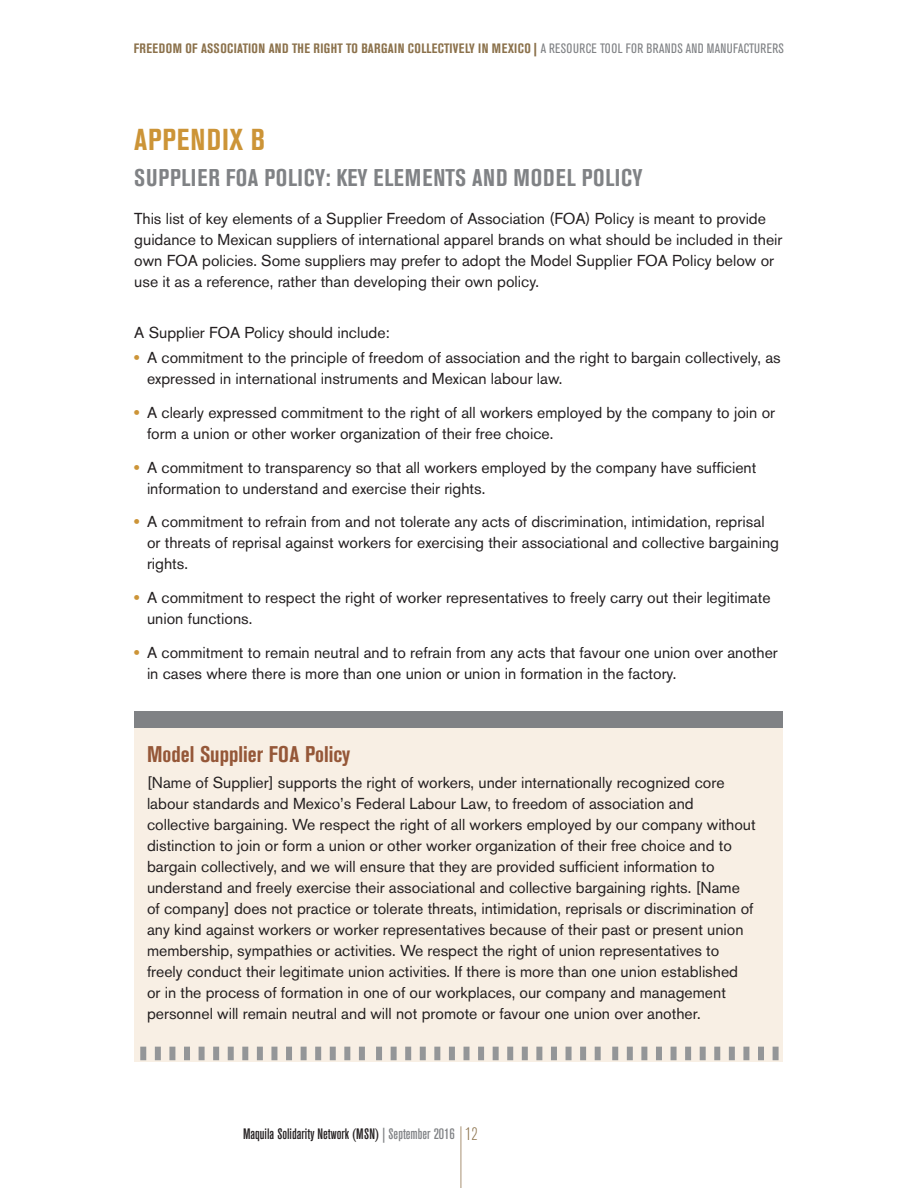
<style>
.page{position:relative;width:918px;height:1188px;background:#fff}
.page>*{position:absolute;margin:0;border:0;box-sizing:border-box;transform-origin:0 0}
.t1{font:700 condensed 30px "Akzidenz Grotesk BE";letter-spacing:.02em;color:#cc9437}
.t2{font:700 condensed 24px "Akzidenz Grotesk BE";letter-spacing:.03em;color:#808285}
.t3{font:700 condensed 22.5px "Akzidenz Grotesk BE";color:#955738}
.t4{font:15.75px/21px "Akzidenz Grotesk BE";color:#231f20}
.t5{font:500 condensed 15px "Akzidenz Grotesk BE";color:#231f20}
.t6{font:700 condensed 13.5px "Akzidenz Grotesk BE";letter-spacing:.035em;color:#8b714b}
.s1{font-weight:800;font-stretch:normal}
.s2{font-weight:400;color:#808285}
.s3{font-weight:800;color:#cc9437}
.s4{color:#808285}
.s5{font-weight:300;font-size:18px;color:#8b714b}
</style>
<div class="page">
<hr style="left:460px;top:1126px;width:1px;height:62px;background:#b29e83">
<div style="left:134px;top:726px;width:648px;height:336px;background:#f8efe4"></div>
<div style="left:134px;top:711px;width:648px;height:17px;background:#808285"></div>
<div style="left:359px;top:1047px;width:6px;height:13px;background:#949698"></div>
<div style="left:344px;top:1047px;width:6px;height:13px;background:#949698"></div>
<div style="left:330px;top:1047px;width:6px;height:13px;background:#949698"></div>
<div style="left:315px;top:1047px;width:6px;height:13px;background:#949698"></div>
<div style="left:301px;top:1047px;width:6px;height:13px;background:#949698"></div>
<div style="left:286px;top:1047px;width:6px;height:13px;background:#949698"></div>
<div style="left:271px;top:1047px;width:6px;height:13px;background:#949698"></div>
<div style="left:257px;top:1047px;width:6px;height:13px;background:#949698"></div>
<div style="left:242px;top:1047px;width:6px;height:13px;background:#949698"></div>
<div style="left:228px;top:1047px;width:6px;height:13px;background:#949698"></div>
<div style="left:213px;top:1047px;width:6px;height:13px;background:#949698"></div>
<div style="left:199px;top:1047px;width:6px;height:13px;background:#949698"></div>
<div style="left:184px;top:1047px;width:6px;height:13px;background:#949698"></div>
<div style="left:169px;top:1047px;width:6px;height:13px;background:#949698"></div>
<div style="left:155px;top:1047px;width:6px;height:13px;background:#949698"></div>
<div style="left:140px;top:1047px;width:6px;height:13px;background:#949698"></div>
<div style="left:595px;top:1047px;width:6px;height:13px;background:#949698"></div>
<div style="left:580px;top:1047px;width:6px;height:13px;background:#949698"></div>
<div style="left:566px;top:1047px;width:6px;height:13px;background:#949698"></div>
<div style="left:551px;top:1047px;width:6px;height:13px;background:#949698"></div>
<div style="left:536px;top:1047px;width:6px;height:13px;background:#949698"></div>
<div style="left:522px;top:1047px;width:6px;height:13px;background:#949698"></div>
<div style="left:507px;top:1047px;width:6px;height:13px;background:#949698"></div>
<div style="left:493px;top:1047px;width:6px;height:13px;background:#949698"></div>
<div style="left:478px;top:1047px;width:6px;height:13px;background:#949698"></div>
<div style="left:464px;top:1047px;width:6px;height:13px;background:#949698"></div>
<div style="left:449px;top:1047px;width:6px;height:13px;background:#949698"></div>
<div style="left:434px;top:1047px;width:6px;height:13px;background:#949698"></div>
<div style="left:420px;top:1047px;width:6px;height:13px;background:#949698"></div>
<div style="left:405px;top:1047px;width:6px;height:13px;background:#949698"></div>
<div style="left:391px;top:1047px;width:6px;height:13px;background:#949698"></div>
<div style="left:376px;top:1047px;width:6px;height:13px;background:#949698"></div>
<div style="left:773px;top:1047px;width:6px;height:13px;background:#949698"></div>
<div style="left:758px;top:1047px;width:6px;height:13px;background:#949698"></div>
<div style="left:743px;top:1047px;width:6px;height:13px;background:#949698"></div>
<div style="left:729px;top:1047px;width:6px;height:13px;background:#949698"></div>
<div style="left:714px;top:1047px;width:6px;height:13px;background:#949698"></div>
<div style="left:700px;top:1047px;width:6px;height:13px;background:#949698"></div>
<div style="left:685px;top:1047px;width:6px;height:13px;background:#949698"></div>
<div style="left:671px;top:1047px;width:6px;height:13px;background:#949698"></div>
<div style="left:656px;top:1047px;width:6px;height:13px;background:#949698"></div>
<div style="left:641px;top:1047px;width:6px;height:13px;background:#949698"></div>
<div style="left:627px;top:1047px;width:6px;height:13px;background:#949698"></div>
<div style="left:612px;top:1047px;width:6px;height:13px;background:#949698"></div>
<p class="t6" style="left:134px;top:40px;width:652px">FREEDOM OF ASSOCIATION AND THE RIGHT TO BARGAIN COLLECTIVELY IN MEXICO <span class="s1">|</span> <span class="s2">A RESOURCE TOOL FOR BRANDS AND MANUFACTURERS</span></p>
<h1 class="t1" style="left:134px;top:122px;width:133px">APPENDIX B</h1>
<h2 class="t2" style="left:134px;top:164px;width:510px">SUPPLIER FOA POLICY: KEY ELEMENTS AND MODEL POLICY</h2>
<p class="t4" style="left:134px;top:208px;width:650px">This list of key elements of a Supplier Freedom of Association (FOA) Policy is meant to provide guidance to Mexican suppliers of international apparel brands on what should be included in their own FOA policies. Some suppliers may prefer to adopt the Model Supplier FOA Policy below or use it as a reference, rather than developing their own policy.</p>
<p class="t4" style="left:134px;top:322px;width:257px">A Supplier FOA Policy should include:</p>
<p class="t4" style="left:147px;top:347px;width:635px;text-indent:-13px"><span class="s3">•</span> A commitment to the principle of freedom of association and the right to bargain collectively, as expressed in international instruments and Mexican labour law.</p>
<p class="t4" style="left:147px;top:402px;width:630px;text-indent:-13px"><span class="s3">•</span> A clearly expressed commitment to the right of all workers employed by the company to join or form a union or other worker organization of their free choice.</p>
<p class="t4" style="left:147px;top:457px;width:611px;text-indent:-13px"><span class="s3">•</span> A commitment to transparency so that all workers employed by the company have sufficient information to understand and exercise their rights.</p>
<p class="t4" style="left:147px;top:511px;width:634px;text-indent:-13px"><span class="s3">•</span> A commitment to refrain from and not tolerate any acts of discrimination, intimidation, reprisal or threats of reprisal against workers for exercising their associational and collective bargaining rights.</p>
<p class="t4" style="left:147px;top:587px;width:625px;text-indent:-13px"><span class="s3">•</span> A commitment to respect the right of worker representatives to freely carry out their legitimate union functions.</p>
<p class="t4" style="left:147px;top:642px;width:632px;text-indent:-13px"><span class="s3">•</span> A commitment to remain neutral and to refrain from any acts that favour one union over another in cases where there is more than one union or union in formation in the factory.</p>
<h3 class="t3" style="left:147px;top:742px;width:205px">Model Supplier FOA Policy</h3>
<p class="t4" style="left:147px;top:772px;width:610px">[Name of Supplier] supports the right of workers, under internationally recognized core labour standards and Mexico’s Federal Labour Law, to freedom of association and collective bargaining. We respect the right of all workers employed by our company without distinction to join or form a union or other worker organization of their free choice and to bargain collectively, and we will ensure that they are provided sufficient information to understand and freely exercise their associational and collective bargaining rights. [Name of company] does not practice or tolerate threats, intimidation, reprisals or discrimination of any kind against workers or worker representatives because of their past or present union membership, sympathies or activities. We respect the right of union representatives to freely conduct their legitimate union activities. If there is more than one union established<br>or in the process of formation in one of our workplaces, our company and management personnel will remain neutral and will not promote or favour one union over another.</p>
<p class="t5" style="left:243px;top:1126px;width:236px">Maquila Solidarity Network (MSN) <span class="s4">| September 2016</span> <span class="s5">12</span></p>
</div>
